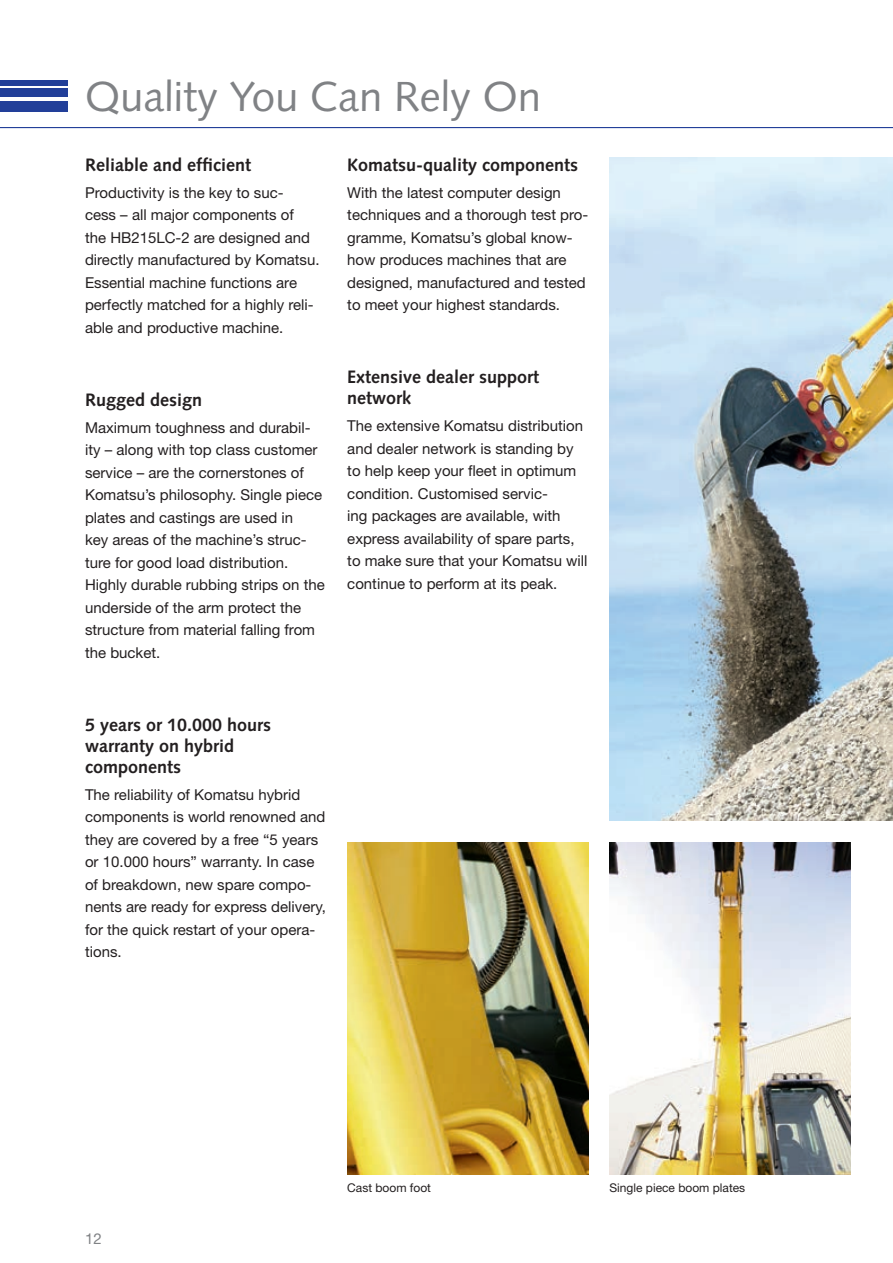
<style>
.page{position:relative;width:893px;height:1263px;background:#fff}
.page>*{position:absolute;margin:0;border:0;box-sizing:border-box;transform-origin:0 0}
.t1{font:42px "Syntax LTCE";color:#808285}
.t2{font:700 18px/21px "Syntax LTCE";color:#231f20}
.t3{font:15px/22.5px "Helvetica Neue LT Pro";color:#231f20}
.t4{font:15px "Helvetica Neue LT Pro";color:#808285}
.t5{font:12px "Helvetica Neue LT Pro";color:#231f20}
</style>
<div class="page">
<img style="left:609px;top:157px;width:284px;height:664px">
<hr style="left:0;top:127px;width:893px;height:1px;background:#223f99">
<div style="left:0;top:101px;width:68px;height:10px;background:#223f99"></div>
<div style="left:0;top:89px;width:68px;height:8px;background:#223f99"></div>
<div style="left:0;top:80px;width:68px;height:5px;background:#223f99"></div>
<img style="left:609px;top:842px;width:241px;height:332px">
<img style="left:347px;top:842px;width:241px;height:332px">
<h1 class="t1" style="left:85px;top:72px;width:458px">Quality You Can Rely On</h1>
<p class="t2" style="left:85px;top:154px;width:168px">Reliable and efficient</p>
<p class="t3" style="left:85px;top:181px;width:236px">Productivity is the key to suc-<br>cess – all major components of<br>the HB215LC-2 are designed and directly manufactured by Komatsu.<br>Essential machine functions are perfectly matched for a highly reli&shy;able and productive machine.</p>
<p class="t2" style="left:85px;top:389px;width:119px">Rugged design</p>
<p class="t3" style="left:85px;top:416px;width:241px">Maximum toughness and durabil&shy;ity – along with top class customer service – are the cornerstones of<br>Komatsu’s philosophy. Single piece plates and castings are used in<br>key areas of the machine’s struc&shy;ture for good load distribution.<br>Highly durable rubbing strips on the underside of the arm protect the structure from material falling from the bucket.</p>
<p class="t2" style="left:347px;top:154px;width:232px">Komatsu-quality components</p>
<p class="t3" style="left:347px;top:181px;width:242px">With the latest computer design techniques and a thorough test pro&shy;gramme, Komatsu’s global know&shy;how produces machines that are designed, manufactured and tested to meet your highest standards.</p>
<p class="t2" style="left:347px;top:367px;width:193px">Extensive dealer support network</p>
<p class="t3" style="left:347px;top:414px;width:242px">The extensive Komatsu distribution and dealer network is standing by to help keep your fleet in optimum condition. Customised servic-<br>ing packages are available, with express availability of spare parts, to make sure that your Komatsu will continue to perform at its peak.</p>
<p class="t2" style="left:85px;top:714px;width:188px">5 years or 10.000 hours warranty on hybrid components</p>
<p class="t3" style="left:85px;top:783px;width:242px">The reliability of Komatsu hybrid components is world renowned and they are covered by a free “5 years or 10.000 hours” warranty. In case of breakdown, new spare compo&shy;nents are ready for express delivery, for the quick restart of your opera&shy;tions.</p>
<p class="t4" style="left:85px;top:1229px;width:18px">12</p>
<p class="t5" style="left:347px;top:1180px;width:85px">Cast boom foot</p>
<p class="t5" style="left:609px;top:1180px;width:137px">Single piece boom plates</p>
</div>
